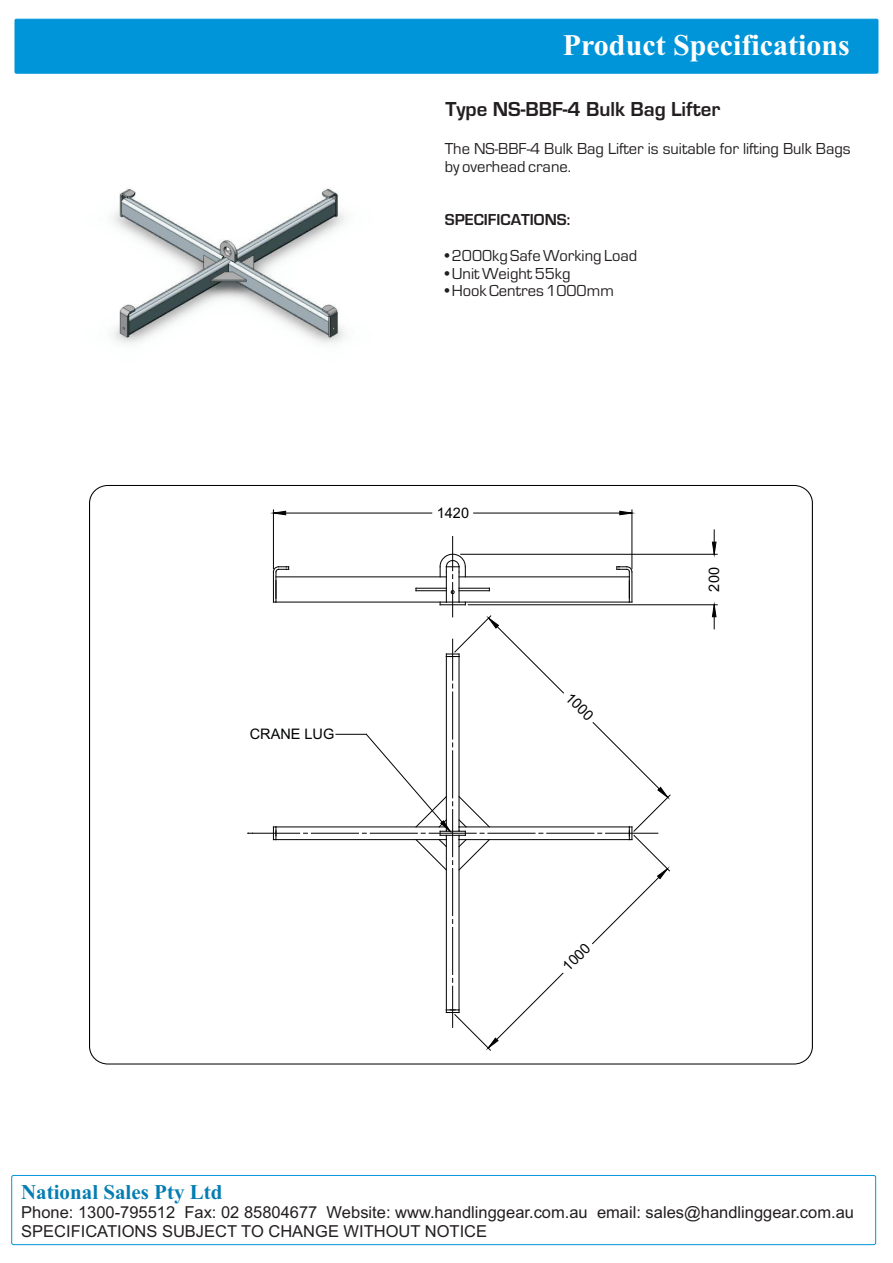
<style>
.page{position:relative;width:893px;height:1263px;background:#fff}
.page>*{position:absolute;margin:0;border:0;box-sizing:border-box;transform-origin:0 0}
.t1{font:700 30px "Times New Roman";color:#fff}
.t2{font:700 21px "Eurostile";color:#231f20}
.t3{font:700 21px "Times New Roman";color:#057db2}
.t4{font:16.5px/18.5px "Arial";color:#231f20}
.t5{font:16.5px/17.7px "Eurostile";color:#231f20}
.t6{font:700 16.5px "Eurostile";color:#231f20}
.t7{font:14.55px "Arial";color:#010202}
</style>
<div class="page">
<div style="left:15px;top:19px;width:863px;height:54px;background:#0095d9;border:1px solid #0095d9"></div>
<div style="left:11px;top:1175px;width:865px;height:70px;border:1px solid #0095d9;border-radius:2px"></div>
<img style="left:113px;top:188px;width:232px;height:156px">
<hr style="left:446px;top:572px;width:1px;height:30px;background:#010202">
<hr style="left:459px;top:572px;width:1px;height:30px;background:#010202">
<svg style="left:450px;top:590px;width:5px;height:5px"></svg>
<svg style="left:440px;top:602px;width:26px;height:3px"></svg>
<hr style="left:631px;top:572px;width:1px;height:30px;background:#010202">
<hr style="left:629px;top:572px;width:1px;height:30px;background:#010202">
<svg style="left:616px;top:566px;width:17px;height:7px"></svg>
<hr style="left:273px;top:572px;width:1px;height:30px;background:#010202">
<hr style="left:275px;top:572px;width:1px;height:30px;background:#010202">
<svg style="left:272px;top:566px;width:17px;height:7px"></svg>
<hr style="left:459px;top:590px;width:30px;height:1px;background:#010202">
<hr style="left:459px;top:588px;width:30px;height:1px;background:#010202">
<hr style="left:416px;top:590px;width:30px;height:1px;background:#010202">
<hr style="left:416px;top:588px;width:30px;height:1px;background:#010202">
<hr style="left:276px;top:576px;width:170px;height:1px;background:#010202">
<svg style="left:273px;top:581px;width:3px;height:22px"></svg>
<hr style="left:276px;top:602px;width:170px;height:1px;background:#010202">
<hr style="left:459px;top:576px;width:170px;height:1px;background:#010202">
<svg style="left:629px;top:581px;width:3px;height:22px"></svg>
<hr style="left:459px;top:602px;width:170px;height:1px;background:#010202">
<hr style="left:276px;top:839px;width:170px;height:1px;background:#010202">
<svg style="left:273px;top:826px;width:3px;height:14px"></svg>
<hr style="left:276px;top:826px;width:170px;height:1px;background:#010202">
<hr style="left:459px;top:839px;width:170px;height:1px;background:#010202">
<hr style="left:459px;top:826px;width:170px;height:1px;background:#010202">
<hr style="left:459px;top:840px;width:1px;height:170px;background:#010202">
<hr style="left:446px;top:840px;width:1px;height:170px;background:#010202">
<hr style="left:459px;top:656px;width:1px;height:171px;background:#010202">
<hr style="left:446px;top:656px;width:1px;height:171px;background:#010202">
<hr style="left:452px;top:582px;width:1px;height:35px;background:#010202">
<svg style="left:439px;top:553px;width:27px;height:26px"></svg>
<hr style="left:452px;top:536px;width:1px;height:35px;background:#010202">
<hr style="left:547px;top:833px;width:47px;height:1px;background:#010202">
<hr style="left:488px;top:833px;width:47px;height:1px;background:#010202">
<hr style="left:311px;top:833px;width:47px;height:1px;background:#010202">
<hr style="left:253px;top:833px;width:47px;height:1px;background:#010202">
<hr style="left:452px;top:927px;width:1px;height:47px;background:#010202">
<hr style="left:452px;top:868px;width:1px;height:47px;background:#010202">
<hr style="left:452px;top:692px;width:1px;height:47px;background:#010202">
<hr style="left:632px;top:510px;width:1px;height:59px;background:#010202">
<hr style="left:273px;top:510px;width:1px;height:59px;background:#010202">
<hr style="left:474px;top:513px;width:158px;height:1px;background:#010202">
<hr style="left:273px;top:513px;width:159px;height:1px;background:#010202">
<hr style="left:461px;top:554px;width:256px;height:1px;background:#010202">
<hr style="left:468px;top:604px;width:249px;height:1px;background:#010202">
<svg style="left:619px;top:511px;width:13px;height:4px"></svg>
<svg style="left:273px;top:511px;width:13px;height:4px"></svg>
<svg style="left:712px;top:530px;width:5px;height:25px"></svg>
<svg style="left:712px;top:604px;width:5px;height:25px"></svg>
<hr style="left:336px;top:734px;width:30px;height:1px;background:#010202">
<svg style="left:446px;top:615px;width:118px;height:79px"></svg>
<svg style="left:592px;top:722px;width:79px;height:222px"></svg>
<svg style="left:446px;top:972px;width:118px;height:79px"></svg>
<svg style="left:362px;top:733px;width:129px;height:138px"></svg>
<h1 class="t1" style="left:563px;top:35px;width:288px">Product Specifications</h1>
<p class="t2" style="left:445px;top:102px;width:277px">Type NS-BBF-4 Bulk Bag Lifter</p>
<p class="t5" style="left:445px;top:142px;width:407px">The NS-BBF-4 Bulk Bag Lifter is suitable for lifting Bulk Bags by overhead crane.</p>
<p class="t6" style="left:445px;top:214px;width:127px">SPECIFICATIONS:</p>
<p class="t5" style="left:445px;top:248px;width:194px">• 2000kg Safe Working Load</p>
<p class="t5" style="left:445px;top:266px;width:127px">• Unit Weight 55kg</p>
<p class="t5" style="left:445px;top:284px;width:171px">• Hook Centres 1000mm</p>
<p class="t7" style="left:250px;top:729px;width:86px">CRANE LUG</p>
<p class="t7" style="left:437px;top:507px;width:34px">1420</p>
<p class="t7" style="left:572px;top:691px;width:34px;rotate:45deg">1000</p>
<p class="t7" style="left:561px;top:964px;width:34px;rotate:-45deg">1000</p>
<p class="t7" style="left:708px;top:591px;width:26px;rotate:-90deg">200</p>
<p class="t3" style="left:21px;top:1184px;width:203px">National Sales Pty Ltd</p>
<p class="t4" style="left:21px;top:1205px;width:834px">Phone: 1300-795512 Fax: 02 85804677 Website: www.handlinggear.com.au email: sales@handlinggear.com.au<br>SPECIFICATIONS SUBJECT TO CHANGE WITHOUT NOTICE</p>
</div>
